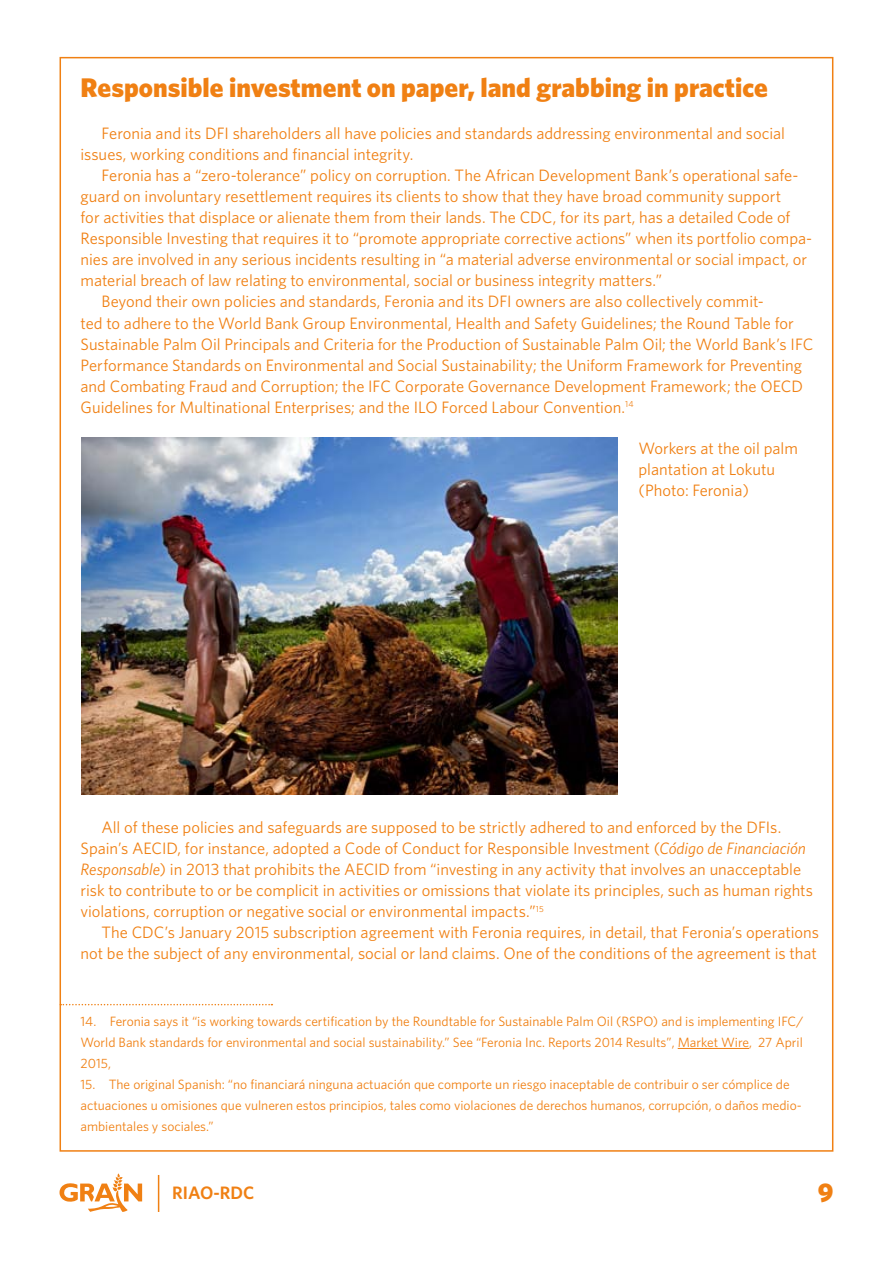
<style>
.page{position:relative;width:893px;height:1263px;background:#fff}
.page>*{position:absolute;margin:0;border:0;box-sizing:border-box;transform-origin:0 0}
.t1{font:900 27px "Whitney";color:#f08013}
.t2{font:600 18px "Whitney";color:#f08013}
.t3{font:16.5px/21px "Whitney";color:#f08013}
.t4{font:13.5px/21px "Whitney";color:#f08013;text-align:justify}
.s1{font-style:italic}
</style>
<div class="page">
<svg style="left:60px;top:1173px;width:82px;height:39px"></svg>
<hr style="left:158px;top:1175px;width:1px;height:37px;background:#f08013">
<svg style="left:63px;top:1004px;width:209px;height:1px"></svg>
<hr style="left:678px;top:1048px;width:71px;height:1px;background:#f08013">
<img style="left:82px;top:438px;width:535px;height:357px">
<h1 class="t1" style="left:81px;top:72px;width:689px">Responsible investment on paper, land grabbing in practice</h1>
<p class="t3" style="left:81px;top:123px;width:706px;text-indent:21px">Feronia and its DFI shareholders all have policies and standards addressing environmental and social issues, working conditions and financial integrity.</p>
<p class="t3" style="left:102px;top:165px;width:698px">Feronia has a “zero-tolerance” policy on corruption. The African Development Bank’s operational safe-</p>
<p class="t3" style="left:81px;top:186px;width:702px">guard on involuntary resettlement requires its clients to show that they have broad community support</p>
<p class="t3" style="left:81px;top:207px;width:711px">for activities that displace or alienate them from their lands. The CDC, for its part, has a detailed Code of</p>
<p class="t3" style="left:81px;top:228px;width:733px">Responsible Investing that requires it to “promote appropriate corrective actions” when its portfolio compa-</p>
<p class="t3" style="left:81px;top:249px;width:728px">nies are involved in any serious incidents resulting in “a material adverse environmental or social impact, or</p>
<p class="t3" style="left:81px;top:270px;width:583px">material breach of law relating to environmental, social or business integrity matters.”</p>
<p class="t3" style="left:102px;top:291px;width:664px">Beyond their own policies and standards, Feronia and its DFI owners are also collectively commit-</p>
<p class="t3" style="left:81px;top:312px;width:715px">ted to adhere to the World Bank Group Environmental, Health and Safety Guidelines; the Round Table for</p>
<p class="t3" style="left:81px;top:333px;width:734px">Sustainable Palm Oil Principals and Criteria for the Production of Sustainable Palm Oil; the World Bank’s IFC</p>
<p class="t3" style="left:81px;top:354px;width:723px">Performance Standards on Environmental and Social Sustainability; the Uniform Framework for Preventing</p>
<p class="t3" style="left:81px;top:375px;width:724px">and Combating Fraud and Corruption; the IFC Corporate Governance Development Framework; the OECD</p>
<p class="t3" style="left:81px;top:396px;width:555px">Guidelines for Multinational Enterprises; and the ILO Forced Labour Convention.<sup>14</sup></p>
<p class="t3" style="left:638px;top:438px;width:161px">Workers at the oil palm plantation at Lokutu (Photo: Feronia)</p>
<p class="t3" style="left:81px;top:816px;width:734px;text-indent:21px">All of these policies and safeguards are supposed to be strictly adhered to and enforced by the DFIs.<br>Spain’s AECID, for instance, adopted a Code of Conduct for Responsible Investment (<span class="s1">Código de Financiación Responsable</span>) in 2013 that prohibits the AECID from “investing in any activity that involves an unacceptable risk to contribute to or be complicit in activities or omissions that violate its principles, such as human rights violations, corruption or negative social or environmental impacts.”<sup>15</sup></p>
<p class="t3" style="left:81px;top:921px;width:740px;text-align:right">The CDC’s January 2015 subscription agreement with Feronia requires, in detail, that Feronia’s operations not be the subject of any environmental, social or land claims. One of the conditions of the agreement is that</p>
<p class="t4" style="left:81px;top:1010px;width:724px">14. Feronia says it “is working towards certification by the Roundtable for Sustainable Palm Oil (RSPO) and is implementing IFC/ World Bank standards for environmental and social sustainability.” See “Feronia Inc. Reports 2014 Results”, Market Wire, 27 April 2015,</p>
<p class="t4" style="left:81px;top:1073px;width:723px;text-align:left">15. The original Spanish: “no financiará ninguna actuación que comporte un riesgo inaceptable de contribuir o ser cómplice de actuaciones u omisiones que vulneren estos principios, tales como violaciones de derechos humanos, corrupción, o daños medio&shy;ambientales y sociales.”</p>
<p class="t2" style="left:172px;top:1182px;width:84px">RIAO-RDC</p>
<h1 class="t1" style="left:818px;top:1176px;width:17px">9</h1>
</div>
